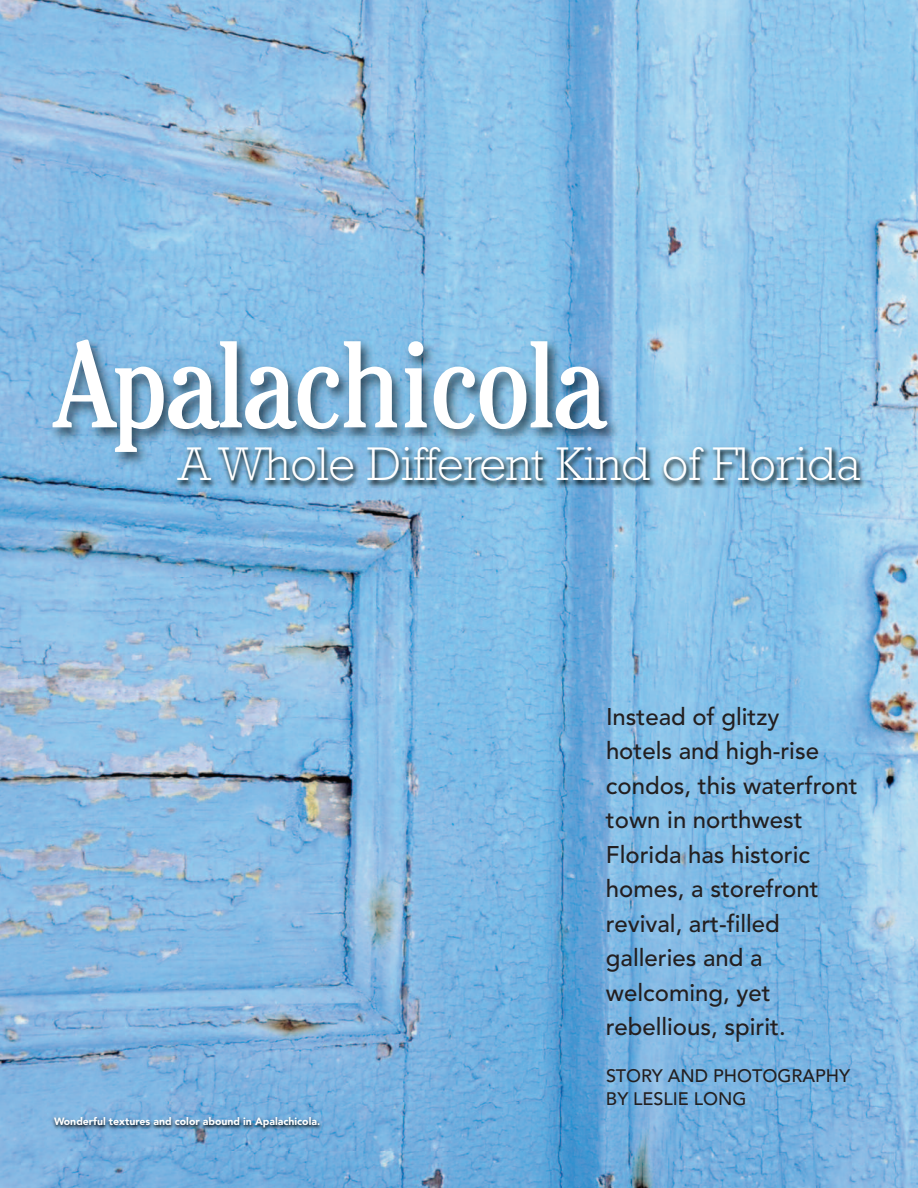
<style>
.page{position:relative;width:918px;height:1188px;background:#fff}
.page>*{position:absolute;margin:0;border:0;box-sizing:border-box;transform-origin:0 0}
.t1{font:condensed 123px "Cheltenham";letter-spacing:-.02em;color:#fff}
.t2{font:300 48px "Rockwell";color:#fff}
.t3{font:500 24px/34.5px "Avenir";color:#231f20}
.t4{font:500 18px/22.4px "Avenir";color:#231f20}
.t5{font:900 10.5px "Avenir";color:#fff}
</style>
<div class="page">
<img style="left:0;top:0;width:918px;height:1188px">
<img style="left:37px;top:318px;width:776px;height:119px">
<img style="left:37px;top:437px;width:134px;height:51px">
<img style="left:171px;top:437px;width:747px;height:139px">
<img style="left:48px;top:1102px;width:501px;height:48px">
<h1 class="t1" style="left:54px;top:341px;width:555px">Apalachicola</h1>
<h2 class="t2" style="left:178px;top:448px;width:684px">A Whole Different Kind of Florida</h2>
<p class="t5" style="left:54px;top:1117px;width:268px">Wonderful textures and color abound in Apalachicola.</p>
<p class="t3" style="left:606px;top:701px;width:253px">Instead of glitzy<br>hotels and high-rise condos, this waterfront town in northwest<br>Florida has historic homes, a storefront revival, art-filled galleries and a welcoming, yet rebellious, spirit.</p>
<p class="t4" style="left:606px;top:1066px;width:246px">STORY AND PHOTOGRAPHY<br>BY LESLIE LONG</p>
</div>
